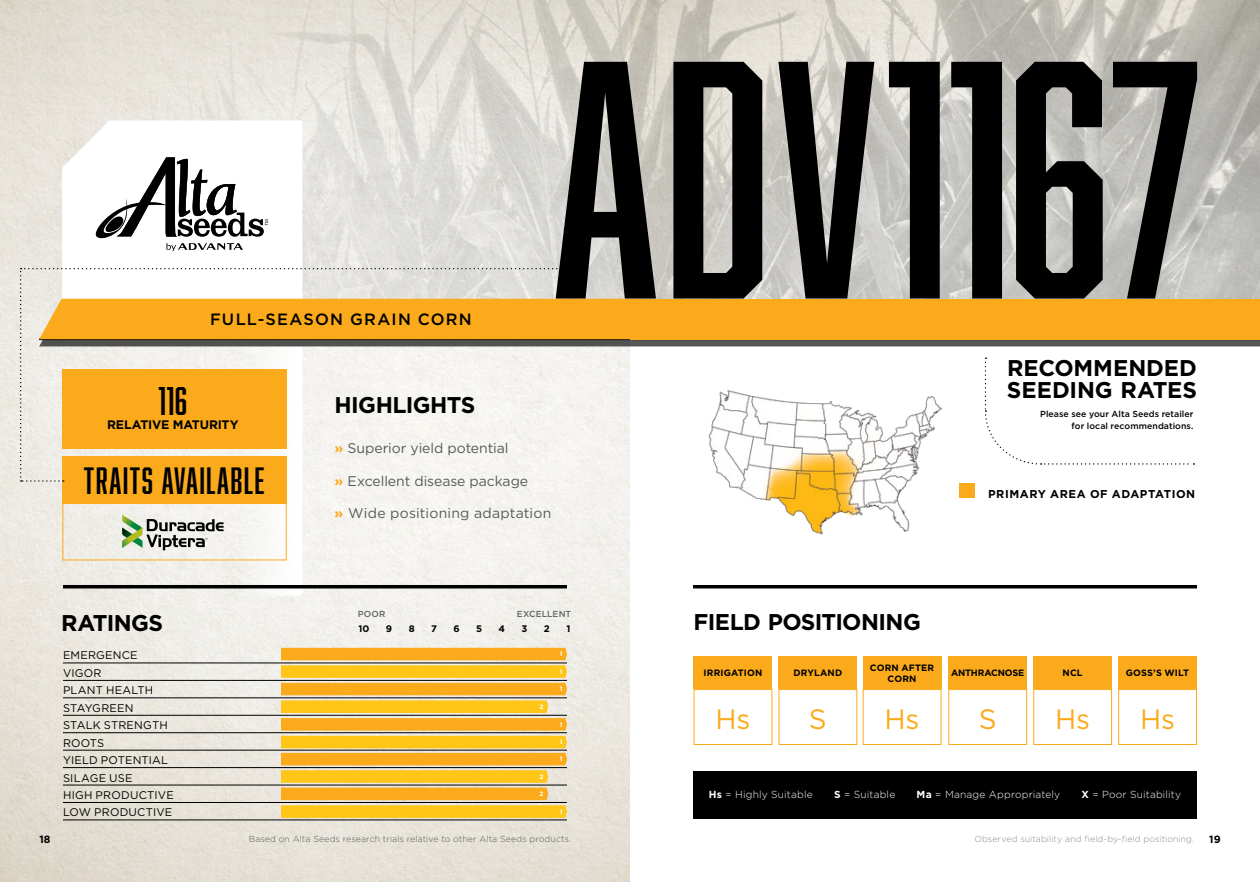
<style>
.page{position:relative;width:1260px;height:882px;background:#fff}
.page>*{position:absolute;margin:0;border:0;box-sizing:border-box;transform-origin:0 0}
.t1{font:311.5px "Abolition";letter-spacing:.005em;color:#000}
.t2{font:36.93px "Abolition";color:#000}
.t3{font:35px "Abolition";letter-spacing:.04em;color:#000}
.t4{font:28px "Gotham";letter-spacing:-.01em;color:#fbaa1b}
.t5{font:700 22.75px "Gotham";letter-spacing:-.025em;color:#000}
.t6{font:700 22.75px/21.9px "Gotham";letter-spacing:-.005em;color:#000}
.t7{font:500 16.28px "Gotham";letter-spacing:.08em;color:#000}
.t8{font:14px "Gotham";color:#58595b}
.t9{font:700 12.42px "Gotham";letter-spacing:-.02em;color:#000}
.t10{font:700 11.38px "Gotham";letter-spacing:.045em;color:#000}
.t11{font:11.03px/17.5px "Gotham";letter-spacing:.015em;color:#000}
.t12{font:700 10.5px "Gotham";color:#000}
.t13{font:300 10.15px "Gotham";letter-spacing:.015em;color:#fff}
.t14{font:700 9.45px "Gotham";color:#000}
.t15{font:700 9.1px/10.5px "Gotham";letter-spacing:.015em;color:#000;text-align:center}
.t16{font:700 9.1px "Gotham";letter-spacing:-.025em;color:#000}
.t17{font:300 8.75px "Gotham";letter-spacing:.01em;color:#58595b}
.t18{font:500 8.75px/11.4px "Gotham";letter-spacing:.005em;color:#000;text-align:right}
.t19{font:300 8.75px "Gotham";letter-spacing:.01em;color:#8a8c8e}
.t20{font:500 8.75px "Gotham";letter-spacing:.01em;color:#636466}
.t21{font:700 6.3px "Gotham";color:#fff}
.s1{font-weight:700;color:#fbaa1b}
.s2{font-weight:700}
</style>
<div class="page">
<div style="left:693px;top:771px;width:504px;height:48px;background:#000"></div>
<img style="left:0;top:312px;width:630px;height:570px">
<img style="left:0;top:0;width:1260px;height:312px">
<svg style="left:62px;top:120px;width:240px;height:147px"></svg>
<svg style="left:0;top:346px;width:302px;height:249px;fill:#f0ede8"></svg>
<hr style="left:63px;top:585px;width:504px;height:3px;background:#000">
<hr style="left:693px;top:585px;width:504px;height:3px;background:#000">
<hr style="left:63px;top:663px;width:504px;height:1px;background:#000">
<hr style="left:63px;top:680px;width:504px;height:1px;background:#000">
<hr style="left:63px;top:698px;width:504px;height:1px;background:#000">
<hr style="left:63px;top:715px;width:504px;height:1px;background:#000">
<hr style="left:63px;top:732px;width:504px;height:1px;background:#000">
<hr style="left:63px;top:750px;width:504px;height:1px;background:#000">
<hr style="left:63px;top:767px;width:504px;height:1px;background:#000">
<hr style="left:63px;top:785px;width:504px;height:1px;background:#000">
<hr style="left:63px;top:802px;width:504px;height:1px;background:#000">
<hr style="left:63px;top:820px;width:504px;height:1px;background:#000">
<svg style="left:630px;top:339px;width:630px;height:7px;background:#6c614c"></svg>
<div style="left:630px;top:299px;width:630px;height:40px;background:#fbaa1b"></div>
<svg style="left:984px;top:358px;width:211px;height:107px"></svg>
<div style="left:959px;top:483px;width:15px;height:15px;background:#fbaa1b"></div>
<div style="left:62px;top:457px;width:225px;height:47px;background:#fbaa1b"></div>
<div style="left:62px;top:502px;width:225px;height:58px;border:1px solid #fbaa1b"></div>
<svg style="left:20px;top:267px;width:610px;height:215px"></svg>
<svg style="left:92px;top:157px;width:176px;height:94px"></svg>
<svg style="left:122px;top:515px;width:102px;height:35px"></svg>
<svg style="left:281px;top:648px;width:286px;height:170px;background:#ebb945"></svg>
<div style="left:863px;top:656px;width:79px;height:33px;background:#fbaa1b"></div>
<div style="left:863px;top:689px;width:79px;height:56px;border:1px solid #fbaa1b"></div>
<div style="left:694px;top:689px;width:78px;height:56px;border:1px solid #fbaa1b"></div>
<div style="left:778px;top:656px;width:79px;height:33px;background:#fbaa1b"></div>
<div style="left:694px;top:656px;width:78px;height:33px;background:#fbaa1b"></div>
<div style="left:778px;top:689px;width:79px;height:56px;border:1px solid #fbaa1b"></div>
<div style="left:1033px;top:656px;width:79px;height:33px;background:#fbaa1b"></div>
<div style="left:1118px;top:656px;width:79px;height:33px;background:#fbaa1b"></div>
<div style="left:1033px;top:689px;width:79px;height:56px;border:1px solid #fbaa1b"></div>
<div style="left:1118px;top:689px;width:79px;height:56px;border:1px solid #fbaa1b"></div>
<div style="left:948px;top:656px;width:79px;height:33px;background:#fbaa1b"></div>
<div style="left:948px;top:689px;width:79px;height:56px;border:1px solid #fbaa1b"></div>
<img style="left:709px;top:390px;width:232px;height:144px">
<h3 class="t7" style="left:210px;top:308px;width:263px">FULL-SEASON GRAIN CORN</h3>
<h1 class="t1" style="left:553px;top:-1px;width:650px">adv1167</h1>
<h2 class="t2" style="left:159px;top:380px;width:30px">116</h2>
<p class="t9" style="left:107px;top:417px;width:133px">RELATIVE MATURITY</p>
<h3 class="t3" style="left:84px;top:460px;width:182px">TRAITS AVAILABLE</h3>
<h3 class="t5" style="left:335px;top:390px;width:142px">HIGHLIGHTS</h3>
<p class="t8" style="left:335px;top:439px;width:175px"><span class="s1">»</span> Superior yield potential</p>
<p class="t8" style="left:335px;top:472px;width:195px"><span class="s1">»</span> Excellent disease package</p>
<p class="t8" style="left:335px;top:504px;width:218px"><span class="s1">»</span> Wide positioning adaptation</p>
<h3 class="t6" style="left:1007px;top:357px;width:192px">RECOMMENDED<br>SEEDING RATES</h3>
<p class="t18" style="left:1040px;top:408px;width:155px">Please see your Alta Seeds retailer for local recommendations.</p>
<p class="t10" style="left:988px;top:486px;width:209px">PRIMARY AREA OF ADAPTATION</p>
<p class="t20" style="left:358px;top:609px;width:29px">POOR</p>
<p class="t20" style="left:517px;top:609px;width:56px">EXCELLENT</p>
<h3 class="t5" style="left:61px;top:608px;width:103px">RATINGS</h3>
<p class="t14" style="left:358px;top:622px;width:13px">10</p>
<p class="t14" style="left:386px;top:622px;width:8px">9</p>
<p class="t14" style="left:409px;top:622px;width:7px">8</p>
<p class="t14" style="left:431px;top:622px;width:7px">7</p>
<p class="t14" style="left:453px;top:622px;width:8px">6</p>
<p class="t14" style="left:476px;top:622px;width:7px">5</p>
<p class="t14" style="left:499px;top:622px;width:8px">4</p>
<p class="t14" style="left:522px;top:622px;width:7px">3</p>
<p class="t14" style="left:544px;top:622px;width:7px">2</p>
<p class="t14" style="left:566px;top:622px;width:6px">1</p>
<p class="t11" style="left:63px;top:647px;width:112px">EMERGENCE<br>VIGOR<br>PLANT HEALTH<br>STAYGREEN<br>STALK STRENGTH<br>ROOTS<br>YIELD POTENTIAL<br>SILAGE USE<br>HIGH PRODUCTIVE<br>LOW PRODUCTIVE</p>
<p class="t21" style="left:539px;top:703px;width:5px">2</p>
<p class="t21" style="left:539px;top:772px;width:5px">2</p>
<p class="t21" style="left:539px;top:790px;width:5px">2</p>
<p class="t21" style="left:560px;top:650px;width:4px">1</p>
<p class="t21" style="left:560px;top:685px;width:4px">1</p>
<p class="t21" style="left:560px;top:720px;width:4px">1</p>
<p class="t21" style="left:560px;top:755px;width:4px">1</p>
<p class="t21" style="left:560px;top:667px;width:4px">1</p>
<p class="t21" style="left:560px;top:738px;width:4px">1</p>
<p class="t21" style="left:560px;top:807px;width:4px">1</p>
<h3 class="t5" style="left:694px;top:606px;width:229px">FIELD POSITIONING</h3>
<p class="t15" style="left:870px;top:663px;width:66px">CORN AFTER<br>CORN</p>
<p class="t15" style="left:704px;top:668px;width:60px">IRRIGATION</p>
<p class="t15" style="left:793px;top:668px;width:50px">DRYLAND</p>
<h3 class="t4" style="left:809px;top:701px;width:19px">S</h3>
<h3 class="t4" style="left:716px;top:701px;width:36px">Hs</h3>
<h3 class="t4" style="left:885px;top:701px;width:36px">Hs</h3>
<p class="t16" style="left:951px;top:667px;width:75px">ANTHRACNOSE</p>
<h3 class="t4" style="left:979px;top:701px;width:19px">S</h3>
<p class="t15" style="left:1063px;top:668px;width:22px">NCL</p>
<p class="t15" style="left:1126px;top:668px;width:65px">GOSS’S WILT</p>
<h3 class="t4" style="left:1055px;top:701px;width:36px">Hs</h3>
<h3 class="t4" style="left:1140px;top:701px;width:36px">Hs</h3>
<p class="t13" style="left:709px;top:788px;width:105px"><span class="s2">Hs</span> = Highly Suitable</p>
<p class="t13" style="left:834px;top:788px;width:63px"><span class="s2">S</span> = Suitable</p>
<p class="t13" style="left:917px;top:788px;width:145px"><span class="s2">Ma</span> = Manage Appropriately</p>
<p class="t13" style="left:1082px;top:788px;width:101px"><span class="s2">X</span> = Poor Suitability</p>
<p class="t12" style="left:39px;top:832px;width:13px">18</p>
<p class="t17" style="left:249px;top:833px;width:324px">Based on Alta Seeds research trials relative to other Alta Seeds products.</p>
<p class="t19" style="left:975px;top:833px;width:221px">Observed suitability and field-by-field positioning.</p>
<p class="t12" style="left:1209px;top:832px;width:13px">19</p>
</div>
